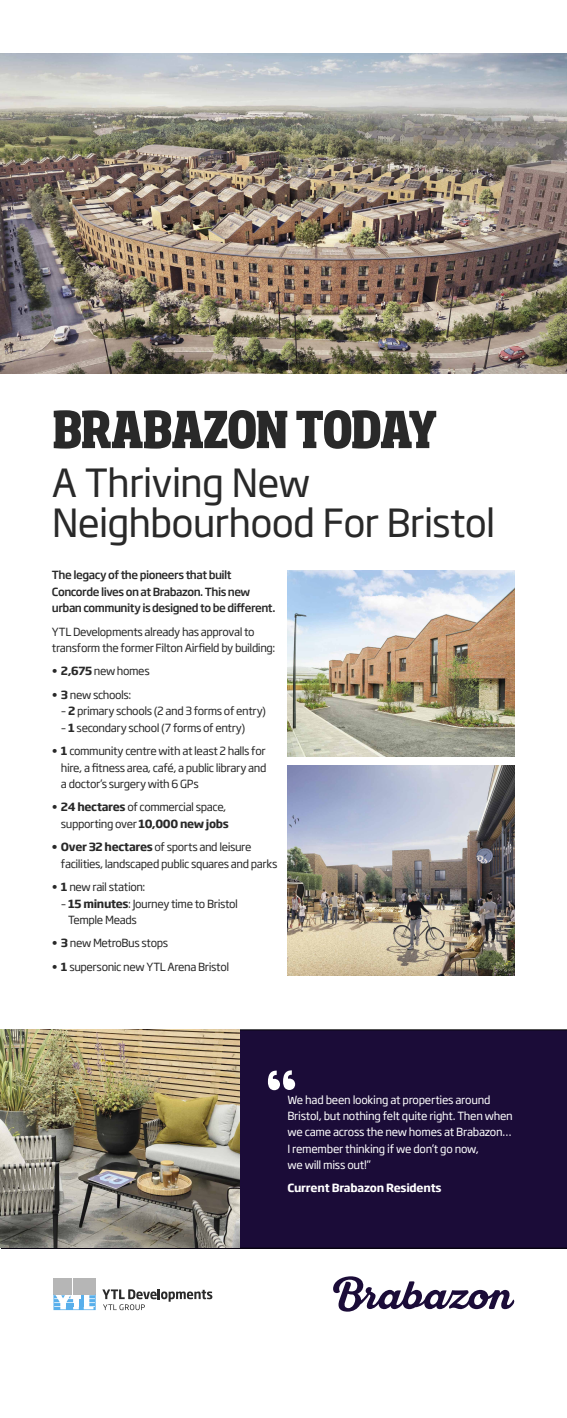
<style>
.page{position:relative;width:567px;height:1418px;background:#fff}
.page>*{position:absolute;margin:0;border:0;box-sizing:border-box;transform-origin:0 0}
.t1{font:900 77.92px "Sanchez Slab";color:#fff}
.t2{font:800 condensed 50.15px "Soho Pro";letter-spacing:-.035em;color:#292929}
.t3{font:38.3px/40.3px "Soho Gothic Pro";letter-spacing:-.025em;color:#292929}
.t4{font:11.1px/16.2px "Soho Gothic Pro";letter-spacing:-.035em;color:#292929}
.t5{font:11.1px/16.2px "Soho Gothic Pro";letter-spacing:-.025em;color:#fff}
.t6{font:500 11.1px/16.2px "Soho Gothic Pro";letter-spacing:-.045em;color:#292929}
.t7{font:700 11.1px "Soho Gothic Pro";letter-spacing:-.025em;color:#fff}
.s1{font-weight:700}
</style>
<div class="page">
<svg style="left:333px;top:1276px;width:181px;height:35px"></svg>
<svg style="left:53px;top:1278px;width:43px;height:33px"></svg>
<hr style="left:92px;top:1277px;width:4px;height:17px;background:#b6b6b6">
<div style="left:53px;top:1277px;width:5px;height:17px;background:#b6b6b6"></div>
<hr style="left:58px;top:1277px;width:4px;height:17px;background:#b6b6b6">
<hr style="left:63px;top:1277px;width:4px;height:17px;background:#b6b6b6">
<hr style="left:68px;top:1277px;width:4px;height:17px;background:#b6b6b6">
<hr style="left:73px;top:1277px;width:4px;height:17px;background:#b6b6b6">
<hr style="left:77px;top:1277px;width:4px;height:17px;background:#b6b6b6">
<hr style="left:82px;top:1277px;width:4px;height:17px;background:#b6b6b6">
<hr style="left:87px;top:1277px;width:4px;height:17px;background:#b6b6b6">
<svg style="left:53px;top:1294px;width:43px;height:15px"></svg>
<svg style="left:102px;top:1289px;width:110px;height:21px"></svg>
<div style="left:1px;top:1029px;width:566px;height:219px;background:#1b0c38"></div>
<img style="left:0;top:53px;width:567px;height:320px">
<img style="left:0;top:1029px;width:240px;height:218px">
<img style="left:288px;top:570px;width:226px;height:186px">
<img style="left:288px;top:765px;width:226px;height:210px">
<h2 class="t2" style="left:52px;top:395px;width:387px">BRABAZON TODAY</h2>
<h3 class="t3" style="left:52px;top:460px;width:445px">A Thriving New<br>Neighbourhood For Bristol</h3>
<p class="t6" style="left:52px;top:566px;width:225px">The legacy of the pioneers that built<br>Concorde lives on at Brabazon. This new urban community is designed to be different.</p>
<p class="t4" style="left:52px;top:622px;width:225px">YTL Developments already has approval to transform the former Filton Airfield by building:</p>
<p class="t4" style="left:52px;top:662px;width:99px">• <span class="s1">2,675</span> new homes</p>
<p class="t4" style="left:52px;top:686px;width:81px">• <span class="s1">3</span> new schools:</p>
<p class="t4" style="left:61px;top:702px;width:207px">– <span class="s1">2</span> primary schools (2 and 3 forms of entry)</p>
<p class="t4" style="left:61px;top:718px;width:186px">– <span class="s1">1</span> secondary school (7 forms of entry)</p>
<p class="t4" style="left:61px;top:742px;width:207px;text-align:justify;text-indent:-9px">• <span class="s1">1</span> community centre with at least 2 halls for hire, a fitness area, café, a public library and a doctor’s surgery with 6 GPs</p>
<p class="t4" style="left:52px;top:798px;width:178px;text-align:right">• <span class="s1">24 hectares</span> of commercial space, supporting over <span class="s1">10,000 new jobs</span></p>
<p class="t4" style="left:61px;top:838px;width:218px;text-indent:-9px"><span class="s1">• Over 32 hectares</span> of sports and leisure facilities, landscaped public squares and parks</p>
<p class="t4" style="left:52px;top:878px;width:95px">• <span class="s1">1</span> new rail station:</p>
<p class="t4" style="left:68px;top:894px;width:171px;text-indent:-7px">– <span class="s1">15 minutes</span>: Journey time to Bristol<br>Temple Meads</p>
<p class="t4" style="left:52px;top:934px;width:118px">• <span class="s1">3</span> new MetroBus stops</p>
<p class="t4" style="left:52px;top:958px;width:179px">• <span class="s1">1</span> supersonic new YTL Arena Bristol</p>
<h1 class="t1" style="left:265px;top:1051px;width:34px">“</h1>
<p class="t5" style="left:287px;top:1091px;width:227px">We had been looking at properties around Bristol, but nothing felt quite right. Then when we came across the new homes at Brabazon… I remember thinking if we don’t go now,<br>we will miss out!”</p>
<p class="t7" style="left:287px;top:1179px;width:156px">Current Brabazon Residents</p>
</div>
